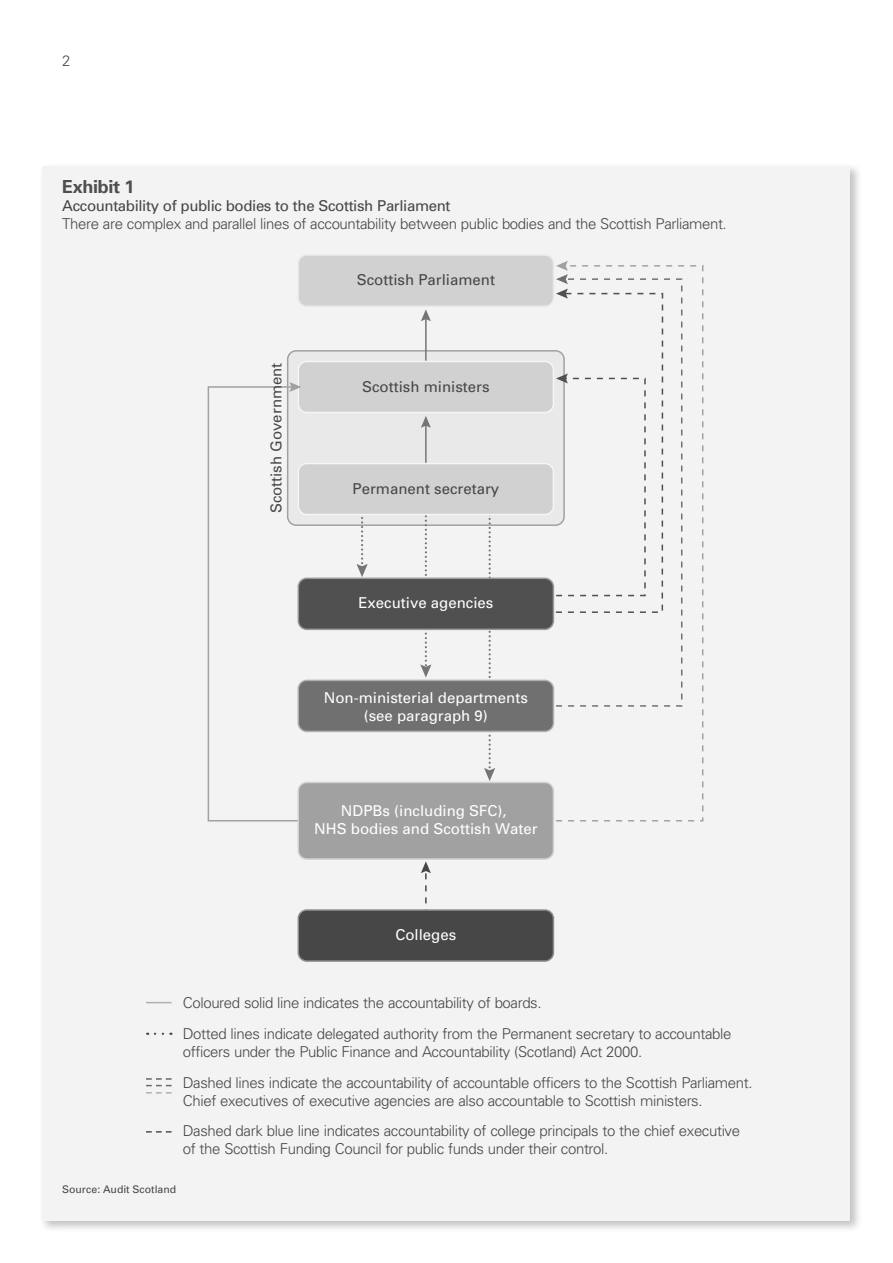
<style>
.page{position:relative;width:893px;height:1263px;background:#fff}
.page>*{position:absolute;margin:0;border:0;box-sizing:border-box;transform-origin:0 0}
.t1{font:700 18px "Univers";letter-spacing:-.02em;color:#4f4f4f}
.t2{font:300 15px/30.8px "Univers";letter-spacing:-.025em;color:#464646}
.t3{font:15px/18px "Univers";color:#fff;text-align:center}
.t4{font:15px "Univers";color:#474747}
.t5{font:300 15px "Univers";color:#4f4f4f}
.t6{font:10.5px "Univers";letter-spacing:-.005em;color:#464646}
.s1{font-weight:400}
</style>
<div class="page">
<div style="left:39px;top:162px;width:824px;height:1071px;background:#000;opacity:.25"></div>
<div style="left:43px;top:166px;width:807px;height:1054px;background:#f3f3f3"></div>
<div style="left:288px;top:351px;width:276px;height:174px;background:#e9e9e9;border-radius:9px"></div>
<div style="left:287px;top:350px;width:278px;height:176px;border:2px solid #a1a1a1;border-radius:9px"></div>
<svg style="left:356px;top:517px;width:12px;height:60px"></svg>
<svg style="left:484px;top:515px;width:11px;height:266px"></svg>
<hr style="left:425px;top:317px;width:2px;height:65px;background:#757575">
<svg style="left:421px;top:309px;width:10px;height:12px"></svg>
<hr style="left:425px;top:424px;width:2px;height:72px;background:#757575">
<svg style="left:421px;top:416px;width:10px;height:12px"></svg>
<svg style="left:421px;top:861px;width:10px;height:43px"></svg>
<div style="left:298px;top:255px;width:255px;height:51px;background:#d1d1d1;border-radius:9px"></div>
<div style="left:298px;top:254px;width:256px;height:53px;border:2px solid #e8e8e8;border-radius:9px"></div>
<div style="left:298px;top:361px;width:255px;height:51px;background:#d1d1d1;border-radius:9px"></div>
<div style="left:298px;top:361px;width:256px;height:52px;border:2px solid #f6f6f6;border-radius:9px"></div>
<svg style="left:531px;top:265px;width:172px;height:557px"></svg>
<svg style="left:208px;top:382px;width:93px;height:440px"></svg>
<svg style="left:531px;top:278px;width:152px;height:429px"></svg>
<svg style="left:530px;top:261px;width:134px;height:353px"></svg>
<div style="left:298px;top:782px;width:255px;height:77px;background:#a1a1a1;border-radius:9px"></div>
<div style="left:298px;top:782px;width:256px;height:78px;border:2px solid #d1d1d1;border-radius:9px"></div>
<div style="left:298px;top:910px;width:255px;height:51px;background:#474747;border-radius:9px"></div>
<div style="left:298px;top:909px;width:256px;height:53px;border:2px solid #8d8d8d;border-radius:9px"></div>
<div style="left:298px;top:680px;width:255px;height:51px;background:#707070;border-radius:9px"></div>
<div style="left:298px;top:680px;width:256px;height:52px;border:2px solid #afafaf;border-radius:9px"></div>
<svg style="left:420px;top:515px;width:11px;height:163px"></svg>
<div style="left:298px;top:463px;width:255px;height:51px;background:#d1d1d1;border-radius:9px"></div>
<div style="left:298px;top:463px;width:256px;height:52px;border:2px solid #f6f6f6;border-radius:9px"></div>
<div style="left:298px;top:578px;width:255px;height:51px;background:#505050;border-radius:9px"></div>
<div style="left:298px;top:578px;width:256px;height:52px;border:2px solid #9a9a9a;border-radius:9px"></div>
<svg style="left:146px;top:1002px;width:26px;height:1px"></svg>
<svg style="left:155px;top:1033px;width:16px;height:2px"></svg>
<svg style="left:146px;top:1078px;width:26px;height:8px"></svg>
<svg style="left:146px;top:1131px;width:26px;height:1px"></svg>
<svg style="left:146px;top:1092px;width:26px;height:1px"></svg>
<p class="t5" style="left:62px;top:52px;width:10px">2</p>
<p class="t1" style="left:62px;top:176px;width:74px">Exhibit 1</p>
<p class="t2" style="left:62px;top:197px;width:666px;line-height:18px"><span class="s1">Accountability of public bodies to the Scottish Parliament<br></span>There are complex and parallel lines of accountability between public bodies and the Scottish Parliament.</p>
<p class="t4" style="left:268px;top:513px;width:152px;rotate:-90deg">Scottish Government</p>
<p class="t4" style="left:357px;top:271px;width:140px">Scottish Parliament</p>
<p class="t4" style="left:362px;top:377px;width:129px">Scottish ministers</p>
<p class="t4" style="left:352px;top:480px;width:148px">Permanent secretary</p>
<p class="t3" style="left:358px;top:594px;width:137px">Executive agencies</p>
<p class="t3" style="left:324px;top:689px;width:206px">Non-ministerial departments (see paragraph 9)</p>
<p class="t3" style="left:314px;top:802px;width:225px">NDPBs (including SFC),<br>NHS bodies and Scottish Water</p>
<p class="t3" style="left:395px;top:926px;width:62px">Colleges</p>
<p class="t2" style="left:183px;top:987px;width:550px">Coloured solid line indicates the accountability of boards.<br>Dotted lines indicate delegated authority from the Permanent secretary to accountable</p>
<p class="t2" style="left:183px;top:1036px;width:571px">officers under the Public Finance and Accountability (Scotland) Act 2000.<br>Dashed lines indicate the accountability of accountable officers to the Scottish Parliament.</p>
<p class="t2" style="left:183px;top:1085px;width:559px">Chief executives of executive agencies are also accountable to Scottish ministers.<br>Dashed dark blue line indicates accountability of college principals to the chief executive</p>
<p class="t2" style="left:183px;top:1134px;width:427px">of the Scottish Funding Council for public funds under their control.</p>
<p class="t6" style="left:62px;top:1183px;width:115px">Source: Audit Scotland</p>
</div>
